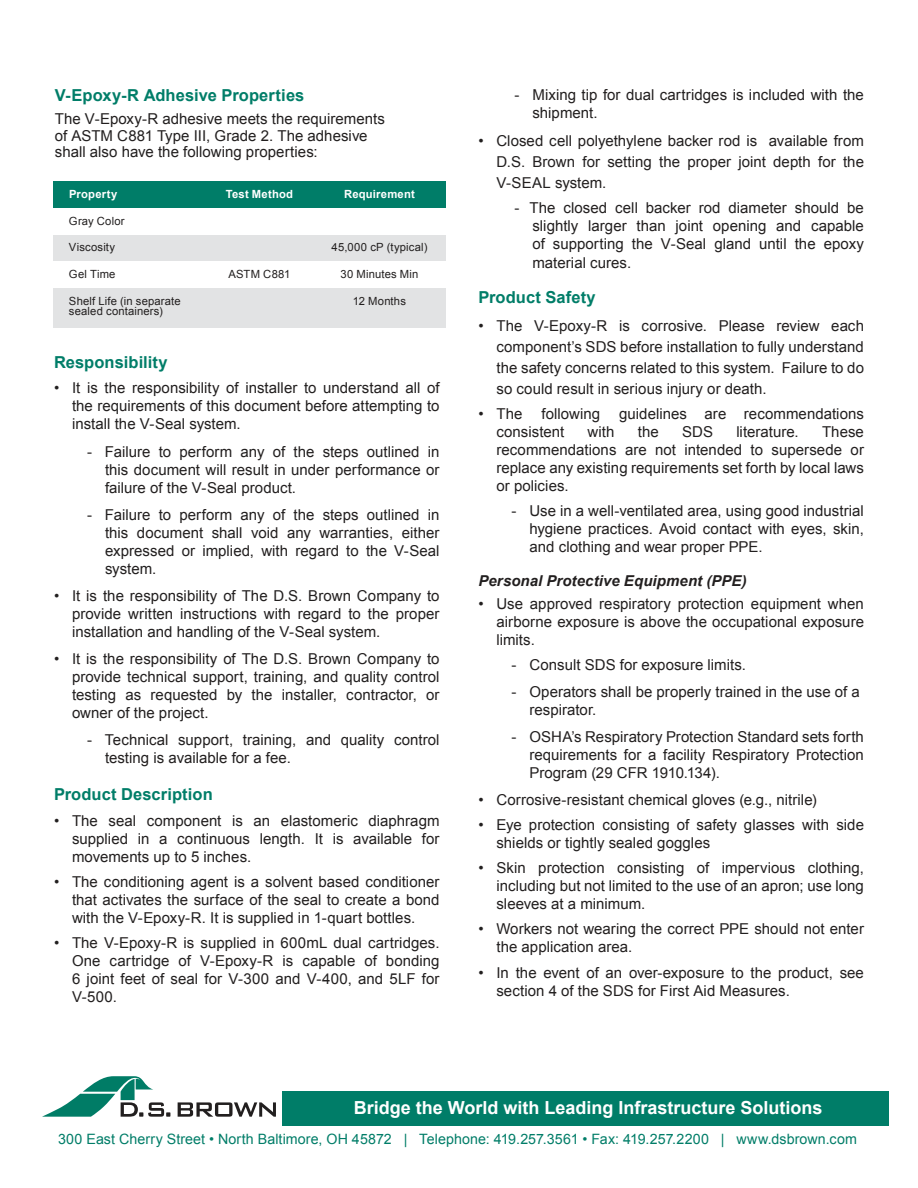
<style>
.page{position:relative;width:918px;height:1188px;background:#fff}
.page>*{position:absolute;margin:0;border:0;box-sizing:border-box;transform-origin:0 0}
.t1{font:700 18px "Arial";color:#fff}
.t2{font:700 16.5px "Arial";letter-spacing:.005em;color:#007d68}
.t3{font:15px/18px "Arial";letter-spacing:.005em;color:#221f1f;text-align:justify}
.t4{font:italic 700 15px "Arial";letter-spacing:.005em;color:#221f1f}
.t5{font:14.25px "Arial";letter-spacing:.005em;color:#007d68}
.t6{font:11.25px "Arial";letter-spacing:.015em;color:#221f1f}
.t7{font:700 11.25px "Arial";letter-spacing:.02em;color:#fff}
</style>
<div class="page">
<div style="left:282px;top:1092px;width:607px;height:34px;background:#007d68"></div>
<svg style="left:42px;top:1076px;width:128px;height:41px"></svg>
<svg style="left:178px;top:1102px;width:98px;height:15px"></svg>
<div style="left:53px;top:288px;width:393px;height:39px;background:#e2e3e4"></div>
<div style="left:53px;top:181px;width:392px;height:27px;background:#007d68"></div>
<div style="left:53px;top:235px;width:392px;height:26px;background:#e2e3e4"></div>
<p class="t2" style="left:55px;top:89px;width:251px">V-Epoxy-R Adhesive Properties</p>
<p class="t3" style="left:55px;top:112px;width:332px;line-height:16.5px;text-align:left">The V-Epoxy-R adhesive meets the requirements of ASTM C881 Type III, Grade 2. The adhesive shall also have the following properties:</p>
<p class="t7" style="left:69px;top:190px;width:50px">Property</p>
<p class="t7" style="left:226px;top:190px;width:69px">Test Method</p>
<p class="t7" style="left:344px;top:190px;width:72px">Requirement</p>
<p class="t6" style="left:69px;top:216px;width:57px">Gray Color</p>
<p class="t6" style="left:69px;top:243px;width:48px">Viscosity</p>
<p class="t6" style="left:332px;top:243px;width:97px">45,000 cP (typical)</p>
<p class="t6" style="left:69px;top:270px;width:48px">Gel Time</p>
<p class="t6" style="left:228px;top:270px;width:64px">ASTM C881</p>
<p class="t6" style="left:341px;top:270px;width:79px">30 Minutes Min</p>
<p class="t6" style="left:69px;top:297px;width:113px">Shelf Life (in separate</p>
<p class="t6" style="left:353px;top:297px;width:55px">12 Months</p>
<p class="t6" style="left:69px;top:307px;width:95px">sealed containers)</p>
<p class="t2" style="left:54px;top:356px;width:115px">Responsibility</p>
<p class="t3" style="left:72px;top:381px;width:369px;text-indent:-18px">• It is the responsibility of installer to understand all of the requirements of this document before attempting to install the V-Seal system.</p>
<p class="t3" style="left:105px;top:444px;width:336px;text-indent:-18px">- Failure to perform any of the steps outlined in this document will result in under performance or failure of the V-Seal product.</p>
<p class="t3" style="left:105px;top:507px;width:336px;text-indent:-18px">- Failure to perform any of the steps outlined in this document shall void any warranties, either expressed or implied, with regard to the V-Seal system.</p>
<p class="t3" style="left:72px;top:588px;width:369px;text-indent:-18px">• It is the responsibility of The D.S. Brown Company to provide written instructions with regard to the proper installation and handling of the V-Seal system.</p>
<p class="t3" style="left:72px;top:651px;width:369px;text-indent:-18px">• It is the responsibility of The D.S. Brown Company to provide technical support, training, and quality control testing as requested by the installer, contractor, or owner of the project.</p>
<p class="t3" style="left:105px;top:732px;width:336px;text-indent:-18px">- Technical support, training, and quality control testing is available for a fee.</p>
<p class="t2" style="left:54px;top:788px;width:160px">Product Description</p>
<p class="t3" style="left:72px;top:813px;width:369px;text-indent:-18px">• The seal component is an elastomeric diaphragm supplied in a continuous length. It is available for movements up to 5 inches.</p>
<p class="t3" style="left:72px;top:874px;width:369px;text-indent:-18px">• The conditioning agent is a solvent based conditioner that activates the surface of the seal to create a bond with the V-Epoxy-R. It is supplied in 1-quart bottles.</p>
<p class="t3" style="left:72px;top:935px;width:369px;text-indent:-18px">• The V-Epoxy-R is supplied in 600mL dual cartridges.<br>One cartridge of V-Epoxy-R is capable of bonding 6 joint feet of seal for V-300 and V-400, and 5LF for V-500.</p>
<p class="t3" style="left:532px;top:87px;width:333px;text-indent:-18px">- Mixing tip for dual cartridges is included with the shipment.</p>
<p class="t3" style="left:496px;top:132px;width:369px;line-height:21px;text-indent:-18px">• Closed cell polyethylene backer rod is available from D.S. Brown for setting the proper joint depth for the V-SEAL system.</p>
<p class="t3" style="left:532px;top:200px;width:333px;text-indent:-18px">- The closed cell backer rod diameter should be slightly larger than joint opening and capable of supporting the V-Seal gland until the epoxy material cures.</p>
<p class="t2" style="left:478px;top:291px;width:119px">Product Safety</p>
<p class="t3" style="left:496px;top:316px;width:369px;line-height:21px;text-indent:-18px">• The V-Epoxy-R is corrosive. Please review each component’s SDS before installation to fully understand the safety concerns related to this system. Failure to do so could result in serious injury or death.</p>
<p class="t3" style="left:478px;top:406px;width:45px">• The</p>
<p class="t3" style="left:541px;top:406px;width:60px">following</p>
<p class="t3" style="left:619px;top:406px;width:246px">guidelines are recommendations</p>
<p class="t3" style="left:496px;top:424px;width:69px">consistent</p>
<p class="t3" style="left:588px;top:424px;width:28px">with</p>
<p class="t3" style="left:638px;top:424px;width:22px">the</p>
<p class="t3" style="left:682px;top:424px;width:33px">SDS</p>
<p class="t3" style="left:736px;top:424px;width:64px">literature.</p>
<p class="t3" style="left:496px;top:424px;width:369px;text-indent:326px">These recommendations are not intended to supersede or replace any existing requirements set forth by local laws or policies.</p>
<p class="t3" style="left:529px;top:503px;width:336px;text-indent:-18px">- Use in a well-ventilated area, using good industrial hygiene practices. Avoid contact with eyes, skin, and clothing and wear proper PPE.</p>
<p class="t4" style="left:478px;top:575px;width:270px">Personal Protective Equipment (PPE)</p>
<p class="t3" style="left:496px;top:596px;width:369px;text-indent:-18px">• Use approved respiratory protection equipment when airborne exposure is above the occupational exposure limits.</p>
<p class="t3" style="left:511px;top:657px;width:236px">- Consult SDS for exposure limits.</p>
<p class="t3" style="left:529px;top:684px;width:332px;text-indent:-18px">- Operators shall be properly trained in the use of a respirator.</p>
<p class="t3" style="left:529px;top:729px;width:336px;text-indent:-18px">- OSHA’s Respiratory Protection Standard sets forth requirements for a facility Respiratory Protection Program (29 CFR 1910.134).</p>
<p class="t3" style="left:478px;top:793px;width:340px">• Corrosive-resistant chemical gloves (e.g., nitrile)</p>
<p class="t3" style="left:496px;top:818px;width:369px;text-indent:-18px">• Eye protection consisting of safety glasses with side shields or tightly sealed goggles</p>
<p class="t3" style="left:496px;top:861px;width:369px;text-indent:-18px">• Skin protection consisting of impervious clothing, including but not limited to the use of an apron; use long sleeves at a minimum.</p>
<p class="t3" style="left:496px;top:922px;width:369px;text-indent:-18px">• Workers not wearing the correct PPE should not enter the application area.</p>
<p class="t3" style="left:496px;top:965px;width:369px;text-indent:-18px">• In the event of an over-exposure to the product, see section 4 of the SDS for First Aid Measures.</p>
<p class="t1" style="left:354px;top:1101px;width:470px">Bridge the World with Leading Infrastructure Solutions</p>
<p class="t5" style="left:58px;top:1134px;width:800px">300 East Cherry Street • North Baltimore, OH 45872 | Telephone: 419.257.3561 • Fax: 419.257.2200 | www.dsbrown.com</p>
</div>
